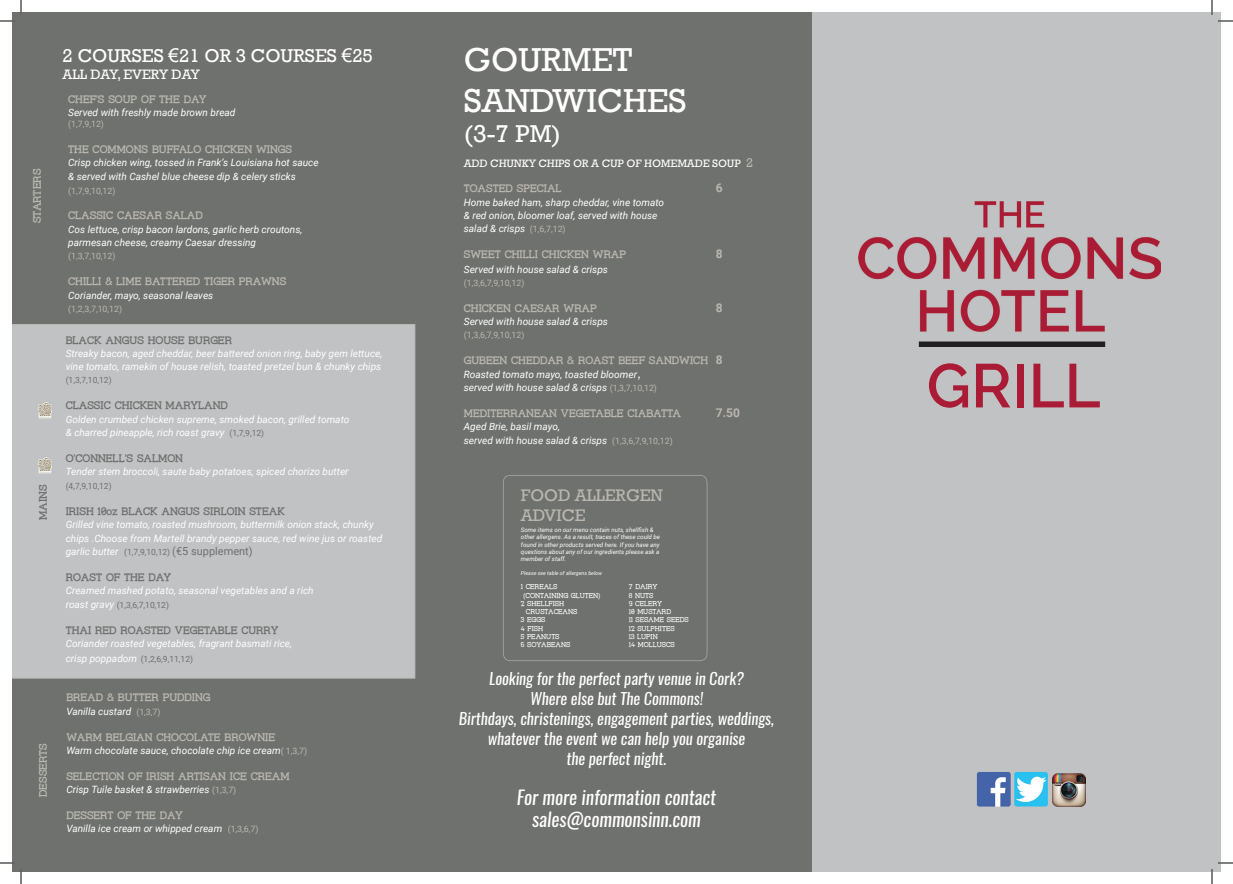
<style>
.page{position:relative;width:1233px;height:884px;background:#fff}
.page>*{position:absolute;margin:0;border:0;box-sizing:border-box;transform-origin:0 0}
.t1{font:600 61.6px "Raleway";color:#aa1c36}
.t2{font:34px/40.8px "Rockwell";color:#fff}
.t3{font:25px "Rockwell";color:#fff}
.t4{font:italic 19px/22px "Oswald";color:#fff;text-align:center}
.t5{font:19px "Rockwell";color:#fff}
.t6{font:17.2px/20.7px "Rockwell";color:#bab7b1}
.t7{font:italic 16px/20px "Oswald";color:#fff;text-align:center}
.t8{font:14px "Rockwell";letter-spacing:-.005em;color:#fff}
.t9{font:700 12px "Roboto";color:#bab7b1}
.t10{font:11px "Roboto";color:#6f716e}
.t11{font:11px "Rockwell";color:#fff}
.t12{font:700 10.6px "Street Corner Slab";color:#bab7b1}
.t13{font:700 10.6px "Street Corner Slab";color:#6f716e}
.t14{font:italic 10.1px/13.4px "Roboto";color:#fff}
.t15{font:8.7px "Roboto";color:#bab7b1}
.t16{font:8.5px "Roboto";color:#6f716e}
.t17{font:6.9px "Street Corner Slab";color:#fff}
.t18{font:italic 6.2px/7.1px "Roboto";color:#fff}
.t19{font:italic 5.3px "Roboto";color:#fff}
.s1{font-family:"Arial"}
.s2{font-style:normal;font-size:8.5px;color:#6f716e}
.s3{font-style:italic;font-size:10.1px;color:#fff}
.s4{font-size:8.5px}
.s5{font-style:normal;font-size:8.7px;color:#bab7b1}
.s6{font-size:13px;color:#bab7b1}
.s7{font-family:"Roboto";font-size:12px}
.s8{font-family:"Trebuchet MS";font-style:normal;font-size:11px}
</style>
<div class="page">
<div style="left:12px;top:12px;width:402px;height:312px;background:#6f716e"></div>
<div style="left:812px;top:12px;width:408px;height:859px;background:#c1c2c4"></div>
<div style="left:414px;top:12px;width:398px;height:859px;background:#6f716e"></div>
<svg style="left:503px;top:475px;width:204px;height:186px"></svg>
<img style="left:976px;top:771px;width:81px;height:36px">
<div style="left:12px;top:679px;width:402px;height:192px;background:#6f716e"></div>
<img style="left:858px;top:201px;width:302px;height:146px">
<div style="left:12px;top:324px;width:403px;height:355px;background:#c1c2c4"></div>
<img style="left:1052px;top:774px;width:33px;height:33px">
<img style="left:35px;top:457px;width:19px;height:18px">
<img style="left:35px;top:401px;width:19px;height:18px">
<svg style="left:1218px;top:20px;width:15px;height:2px"></svg>
<svg style="left:1218px;top:862px;width:15px;height:2px"></svg>
<svg style="left:0;top:0;width:22px;height:22px"></svg>
<svg style="left:0;top:862px;width:22px;height:22px"></svg>
<svg style="left:1211px;top:0;width:1px;height:15px"></svg>
<svg style="left:1211px;top:869px;width:1px;height:15px"></svg>
<p class="t12" style="left:31px;top:223px;width:56px;rotate:-90deg">STARTERS</p>
<p class="t13" style="left:37px;top:520px;width:37px;rotate:-90deg">MAINS</p>
<p class="t12" style="left:37px;top:797px;width:55px;rotate:-90deg">DESSERTS</p>
<h3 class="t5" style="left:63px;top:44px;width:312px">2 COURSES <span class="s1">€</span>21 OR 3 COURSES <span class="s1">€</span>25</h3>
<h3 class="t8" style="left:63px;top:66px;width:139px">ALL DAY, EVERY DAY</h3>
<p class="t12" style="left:68px;top:93px;width:140px">CHEF’S SOUP OF THE DAY</p>
<p class="t14" style="left:68px;top:106px;width:169px">Served with freshly made brown bread</p>
<p class="t15" style="left:68px;top:118px;width:37px">(1,7,9,12)</p>
<p class="t12" style="left:68px;top:143px;width:225px">THE COMMONS BUFFALO CHICKEN WINGS</p>
<p class="t14" style="left:68px;top:155px;width:252px;line-height:14.4px">Crisp chicken wing, tossed in Frank’s Louisiana hot sauce &amp; served with Cashel blue cheese dip &amp; celery sticks</p>
<p class="t15" style="left:68px;top:184px;width:49px">(1,7,9,10,12)</p>
<p class="t12" style="left:68px;top:210px;width:136px">CLASSIC CAESAR SALAD</p>
<p class="t14" style="left:68px;top:222px;width:236px">Cos lettuce, crisp bacon lardons, garlic herb croutons, parmesan cheese, creamy Caesar dressing</p>
<p class="t15" style="left:68px;top:250px;width:49px">(1,3,7,10,12)</p>
<p class="t12" style="left:68px;top:275px;width:219px">CHILLI &amp; LIME BATTERED TIGER PRAWNS</p>
<p class="t14" style="left:68px;top:288px;width:147px">Coriander, mayo, seasonal leaves</p>
<p class="t15" style="left:68px;top:302px;width:55px">(1,2,3,7,10,12)</p>
<p class="t13" style="left:66px;top:334px;width:168px">BLACK ANGUS HOUSE BURGER</p>
<p class="t14" style="left:66px;top:346px;width:318px">Streaky bacon, aged cheddar, beer battered onion ring, baby gem lettuce, vine tomato, ramekin of house relish, toasted pretzel bun &amp; chunky chips</p>
<p class="t16" style="left:66px;top:374px;width:47px">(1,3,7,10,12)</p>
<p class="t13" style="left:66px;top:399px;width:164px">CLASSIC CHICKEN MARYLAND</p>
<p class="t14" style="left:66px;top:412px;width:285px">Golden crumbed chicken supreme, smoked bacon, grilled tomato &amp; charred pineapple, rich roast gravy <span class="s2">(1,7,9,12)</span></p>
<p class="t13" style="left:66px;top:452px;width:119px">O’CONNELL’S SALMON</p>
<p class="t14" style="left:66px;top:465px;width:284px">Tender stem broccoli, saute baby potatoes, spiced chorizo butter</p>
<p class="t16" style="left:66px;top:480px;width:47px">(4,7,9,10,12)</p>
<p class="t13" style="left:66px;top:505px;width:220px">IRISH 10oz BLACK ANGUS SIRLOIN STEAK</p>
<p class="t14" style="left:66px;top:517px;width:318px">Grilled vine tomato, roasted mushroom, buttermilk onion stack, chunky chips .Choose from Martell brandy pepper sauce, red wine jus or roasted</p>
<p class="t10" style="left:66px;top:543px;width:188px"><span class="s3">garlic butter</span> <span class="s4">(1,7,9,10,12)</span> (€5 supplement)</p>
<p class="t13" style="left:66px;top:571px;width:107px">ROAST OF THE DAY</p>
<p class="t14" style="left:66px;top:584px;width:249px">Creamed mashed potato, seasonal vegetables and a rich</p>
<p class="t16" style="left:66px;top:599px;width:105px"><span class="s3">roast gravy</span> (1,3,6,7,10,12)</p>
<p class="t13" style="left:66px;top:624px;width:214px">THAI RED ROASTED VEGETABLE CURRY</p>
<p class="t14" style="left:66px;top:637px;width:228px">Coriander roasted vegetables, fragrant basmati rice,</p>
<p class="t16" style="left:66px;top:653px;width:129px"><span class="s3">crisp poppadom</span> (1,2,6,9,11,12)</p>
<p class="t12" style="left:66px;top:691px;width:146px">BREAD &amp; BUTTER PUDDING</p>
<p class="t14" style="left:66px;top:704px;width:96px">Vanilla custard <span class="s5">(1,3,7)</span></p>
<p class="t12" style="left:66px;top:731px;width:210px">WARM BELGIAN CHOCOLATE BROWNIE</p>
<p class="t14" style="left:66px;top:743px;width:242px">Warm chocolate sauce, chocolate chip ice cream<span class="s5">( 1,3,7)</span></p>
<p class="t12" style="left:66px;top:770px;width:225px">SELECTION OF IRISH ARTISAN ICE CREAM</p>
<p class="t14" style="left:66px;top:782px;width:171px">Crisp Tuile basket &amp; strawberries <span class="s5">(1,3,7)</span></p>
<p class="t12" style="left:66px;top:809px;width:118px">DESSERT OF THE DAY</p>
<p class="t14" style="left:66px;top:822px;width:194px">Vanilla ice cream or whipped cream <span class="s5">(1,3,6,7)</span></p>
<h2 class="t2" style="left:464px;top:40px;width:224px">GOURMET<br>SANDWICHES</h2>
<h3 class="t3" style="left:464px;top:119px;width:99px">(3-7 PM)</h3>
<p class="t11" style="left:464px;top:157px;width:291px">ADD CHUNKY CHIPS OR A CUP OF HOMEMADE SOUP <span class="s6">2</span></p>
<p class="t12" style="left:464px;top:182px;width:99px">TOASTED SPECIAL</p>
<p class="t9" style="left:716px;top:179px;width:8px">6</p>
<p class="t14" style="left:464px;top:195px;width:202px">Home baked ham, sharp cheddar, vine tomato &amp; red onion, bloomer loaf, served with house salad &amp; crisps <span class="s5">(1,6,7,12)</span></p>
<p class="t12" style="left:464px;top:248px;width:164px">SWEET CHILLI CHICKEN WRAP</p>
<p class="t9" style="left:716px;top:246px;width:8px">8</p>
<p class="t14" style="left:464px;top:262px;width:146px">Served with house salad &amp; crisps</p>
<p class="t15" style="left:464px;top:277px;width:62px">(1,3,6,7,9,10,12)</p>
<p class="t12" style="left:464px;top:302px;width:134px">CHICKEN CAESAR WRAP</p>
<p class="t9" style="left:716px;top:299px;width:8px">8</p>
<p class="t14" style="left:464px;top:314px;width:146px">Served with house salad &amp; crisps</p>
<p class="t15" style="left:464px;top:329px;width:62px">(1,3,6,7,9,10,12)</p>
<p class="t12" style="left:464px;top:354px;width:260px">GUBEEN CHEDDAR &amp; ROAST BEEF SANDWICH <span class="s7">8</span></p>
<p class="t14" style="left:464px;top:367px;width:195px">Roasted tomato mayo, toasted bloomer<span class="s8">, </span>served with house salad &amp; crisps <span class="s5">(1,3,7,10,12)</span></p>
<p class="t12" style="left:464px;top:407px;width:219px">MEDITERRANEAN VEGETABLE CIABATTA</p>
<p class="t9" style="left:716px;top:404px;width:26px">7.50</p>
<p class="t14" style="left:464px;top:420px;width:210px">Aged Brie, basil mayo,<br>served with house salad &amp; crisps <span class="s5">(1,3,6,7,9,10,12)</span></p>
<h3 class="t6" style="left:521px;top:485px;width:144px">FOOD ALLERGEN<br>ADVICE</h3>
<p class="t18" style="left:521px;top:526px;width:141px">Some items on our menu contain nuts, shellfish &amp; other allergens. As a result, traces of these could be found in other products served here. If you have any questions about any of our ingredients please ask a member of staff.</p>
<p class="t19" style="left:521px;top:569px;width:83px">Please see table of allergens below</p>
<p class="t17" style="left:521px;top:583px;width:38px">1 CEREALS</p>
<p class="t17" style="left:629px;top:583px;width:30px">7 DAIRY</p>
<p class="t17" style="left:523px;top:591px;width:78px">(CONTAINING GLUTEN)</p>
<p class="t17" style="left:629px;top:591px;width:26px">8 NUTS</p>
<p class="t17" style="left:521px;top:599px;width:45px">2 SHELLFISH</p>
<p class="t17" style="left:629px;top:599px;width:35px">9 CELERY</p>
<p class="t17" style="left:526px;top:608px;width:53px">CRUSTACEANS</p>
<p class="t17" style="left:629px;top:608px;width:44px">10 MUSTARD</p>
<p class="t17" style="left:521px;top:616px;width:26px">3 EGGS</p>
<p class="t17" style="left:629px;top:616px;width:61px">11 SESAME SEEDS</p>
<p class="t17" style="left:521px;top:624px;width:24px">4 FISH</p>
<p class="t17" style="left:629px;top:624px;width:47px">12 SULPHITES</p>
<p class="t17" style="left:521px;top:632px;width:40px">5 PEANUTS</p>
<p class="t17" style="left:629px;top:632px;width:30px">13 LUPIN</p>
<p class="t17" style="left:521px;top:641px;width:51px">6 SOYABEANS</p>
<p class="t17" style="left:629px;top:641px;width:47px">14 MOLLUSCS</p>
<h3 class="t7" style="left:459px;top:669px;width:317px">Looking for the perfect party venue in Cork?<br>Where else but The Commons!<br>Birthdays, christenings, engagement parties, weddings, whatever the event we can help you organise<br>the perfect night.</h3>
<h3 class="t4" style="left:517px;top:786px;width:201px">For more information contact sales@commonsinn.com</h3>
<h1 class="t1" style="left:926px;top:350px;width:175px">GRILL</h1>
</div>
